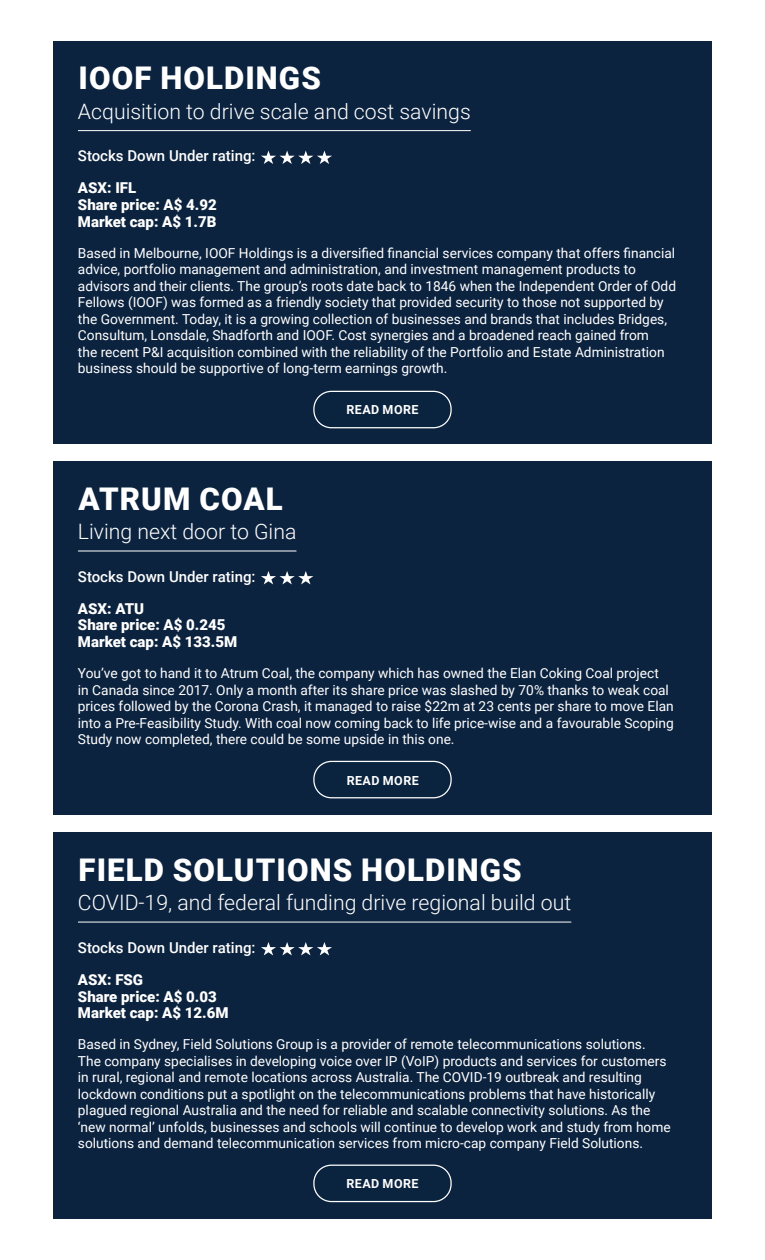
<style>
.page{position:relative;width:765px;height:1260px;background:#fff}
.page>*{position:absolute;margin:0;border:0;box-sizing:border-box;transform-origin:0 0}
.t1{font:900 31.25px "Roboto";letter-spacing:.035em;color:#fff}
.t2{font:300 21.25px "Roboto";color:#fff}
.t3{font:900 15px/16.9px "Roboto";color:#fff}
.t4{font:500 15px "Roboto";color:#fff}
.t5{font:13.75px/16.5px "Roboto";color:#fff}
.t6{font:700 12.5px "Roboto";letter-spacing:.035em;color:#fff}
</style>
<div class="page">
<div style="left:53px;top:41px;width:659px;height:403px;background:#0c233f"></div>
<hr style="left:78px;top:130px;width:393px;height:1px;background:#fff">
<svg style="left:261px;top:151px;width:71px;height:13px"></svg>
<div style="left:313px;top:391px;width:139px;height:37px;border:1px solid #fff;border-radius:18px"></div>
<div style="left:53px;top:462px;width:659px;height:353px;background:#0c233f"></div>
<hr style="left:78px;top:551px;width:218px;height:1px;background:#fff">
<svg style="left:261px;top:571px;width:52px;height:13px"></svg>
<div style="left:313px;top:761px;width:139px;height:37px;border:1px solid #fff;border-radius:18px"></div>
<div style="left:53px;top:833px;width:659px;height:386px;background:#0c233f"></div>
<hr style="left:78px;top:922px;width:493px;height:1px;background:#fff">
<svg style="left:261px;top:942px;width:71px;height:13px"></svg>
<div style="left:313px;top:1165px;width:139px;height:37px;border:1px solid #fff;border-radius:18px"></div>
<h1 class="t1" style="left:79px;top:56px;width:244px">IOOF HOLDINGS</h1>
<h2 class="t2" style="left:78px;top:96px;width:394px">Acquisition to drive scale and cost savings</h2>
<p class="t4" style="left:78px;top:145px;width:179px">Stocks Down Under rating:</p>
<p class="t3" style="left:78px;top:179px;width:140px">ASX: IFL<br>Share price: A$ 4.92<br>Market cap: A$ 1.7B</p>
<p class="t5" style="left:78px;top:244px;width:600px">Based in Melbourne, IOOF Holdings is a diversified financial services company that offers financial advice, portfolio management and administration, and investment management products to advisors and their clients. The group’s roots date back to 1846 when the Independent Order of Odd Fellows (IOOF) was formed as a friendly society that provided security to those not supported by the Government. Today, it is a growing collection of businesses and brands that includes Bridges, Consultum, Lonsdale, Shadforth and IOOF. Cost synergies and a broadened reach gained from<br>the recent P&amp;I acquisition combined with the reliability of the Portfolio and Estate Administration business should be supportive of long-term earnings growth.</p>
<p class="t6" style="left:346px;top:401px;width:74px">READ MORE</p>
<h1 class="t1" style="left:79px;top:477px;width:206px">ATRUM COAL</h1>
<h2 class="t2" style="left:78px;top:516px;width:220px">Living next door to Gina</h2>
<p class="t4" style="left:78px;top:566px;width:179px">Stocks Down Under rating:</p>
<p class="t3" style="left:78px;top:599px;width:161px">ASX: ATU<br>Share price: A$ 0.245<br>Market cap: A$ 133.5M</p>
<p class="t5" style="left:78px;top:664px;width:597px">You’ve got to hand it to Atrum Coal, the company which has owned the Elan Coking Coal project<br>in Canada since 2017. Only a month after its share price was slashed by 70% thanks to weak coal prices followed by the Corona Crash, it managed to raise $22m at 23 cents per share to move Elan into a Pre-Feasibility Study. With coal now coming back to life price-wise and a favourable Scoping Study now completed, there could be some upside in this one.</p>
<p class="t6" style="left:347px;top:772px;width:74px">READ MORE</p>
<h1 class="t1" style="left:79px;top:848px;width:445px">FIELD SOLUTIONS HOLDINGS</h1>
<h2 class="t2" style="left:78px;top:888px;width:495px">COVID-19, and federal funding drive regional build out</h2>
<p class="t4" style="left:78px;top:937px;width:179px">Stocks Down Under rating:</p>
<p class="t3" style="left:78px;top:970px;width:152px">ASX: FSG<br>Share price: A$ 0.03<br>Market cap: A$ 12.6M</p>
<p class="t5" style="left:78px;top:1035px;width:594px">Based in Sydney, Field Solutions Group is a provider of remote telecommunications solutions.<br>The company specialises in developing voice over IP (VoIP) products and services for customers in rural, regional and remote locations across Australia. The COVID-19 outbreak and resulting lockdown conditions put a spotlight on the telecommunications problems that have historically plagued regional Australia and the need for reliable and scalable connectivity solutions. As the ‘new normal’ unfolds, businesses and schools will continue to develop work and study from home solutions and demand telecommunication services from micro-cap company Field Solutions.</p>
<p class="t6" style="left:346px;top:1175px;width:74px">READ MORE</p>
</div>
